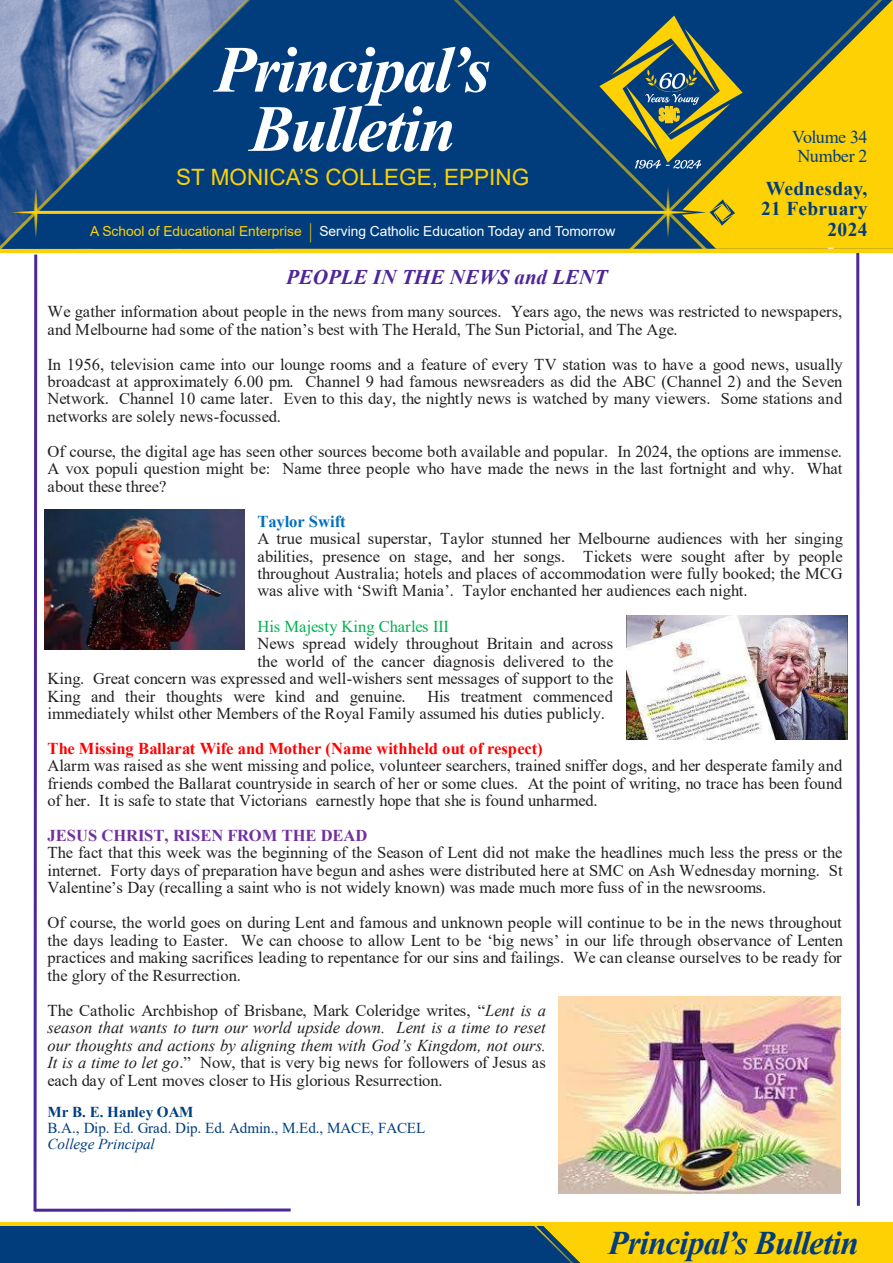
<style>
.page{position:relative;width:893px;height:1263px;background:#fff}
.page>*{position:absolute;margin:0;border:0;box-sizing:border-box;transform-origin:0 0}
.t1{font:italic 700 66px/59.2px "Times New Roman";letter-spacing:-.03em;color:#fff;text-align:center}
.t2{font:italic 700 33px "Times New Roman";letter-spacing:-.025em;color:#013d7d}
.t3{font:22.5px "Arial";color:#fed105}
.t4{font:italic 700 20.85px "Times New Roman";color:#4d269a}
.t5{font:700 19.5px/20.2px "Times New Roman";letter-spacing:.015em;color:#013d7d;text-align:right}
.t6{font:18px/18.8px "Times New Roman";letter-spacing:-.03em;color:#013d7d;text-align:center}
.t7{font:16.65px "Times New Roman";color:#231f20}
.t8{font:700 16.65px "Times New Roman";color:#0070c0}
.t9{font:16.5px/17.4px "Times New Roman";color:#231f20;text-align:justify}
.t10{font:italic 16.5px/17.4px "Times New Roman";color:#231f20;text-align:justify}
.t11{font:700 16.5px "Times New Roman";color:#f00}
.t12{font:700 16.5px "Times New Roman";letter-spacing:-.005em;color:#7030a0}
.t13{font:16.5px "Times New Roman";color:#00b050}
.t14{font:15.15px "Times New Roman";letter-spacing:-.01em;color:#003e7e}
.t15{font:italic 15.15px "Times New Roman";color:#003e7e}
.t16{font:700 15.15px "Times New Roman";letter-spacing:.005em;color:#003e7e}
.t17{font:13.8px "Arial";color:#fff}
.s1{color:#fed105}
.s2{font-size:19.95px;color:#fed105}
.s3{font-style:italic}
.s4{font-style:normal}
</style>
<div class="page">
<svg style="left:32px;top:252px;width:7px;height:960px"></svg>
<svg style="left:35px;top:1208px;width:256px;height:4px"></svg>
<img style="left:559px;top:996px;width:45px;height:197px">
<img style="left:44px;top:510px;width:200px;height:140px">
<div style="left:0;top:1223px;width:893px;height:40px;background:#fed105"></div>
<div style="left:0;top:1226px;width:893px;height:37px;background:#013d7d"></div>
<svg style="left:531px;top:1222px;width:362px;height:41px;background:#ecc60d"></svg>
<svg style="left:0;top:0;width:893px;height:249px;background:#375d71"></svg>
<svg style="left:599px;top:16px;width:144px;height:153px;background:#476761"></svg>
<img style="left:604px;top:245px;width:257px;height:961px">
<svg style="left:667px;top:186px;width:68px;height:53px;background:#9e9832"></svg>
<h1 class="t1" style="left:215px;top:38px;width:277px">Principal’s<br>Bulletin</h1>
<h3 class="t3" style="left:176px;top:161px;width:355px">ST MONICA’S COLLEGE, EPPING</h3>
<p class="t17" style="left:90px;top:221px;width:527px"><span class="s1">A School of Educational Enterprise</span> <span class="s2">|</span> Serving Catholic Education Today and Tomorrow</p>
<p class="t6" style="left:792px;top:127px;width:77px">Volume 34<br>Number 2</p>
<p class="t5" style="left:761px;top:178px;width:108px">Wednesday,<br>21 February<br>2024</p>
<p class="t4" style="left:286px;top:263px;width:322px">PEOPLE IN THE NEWS and LENT</p>
<p class="t9" style="left:48px;top:303px;width:796px">We gather information about people in the news from many sources. Years ago, the news was restricted to newspapers, and Melbourne had some of the nation’s best with The Herald, The Sun Pictorial, and The Age.</p>
<p class="t9" style="left:48px;top:355px;width:797px">In 1956, television came into our lounge rooms and a feature of every TV station was to have a good news, usually broadcast at approximately 6.00 pm. Channel 9 had famous newsreaders as did the ABC (Channel 2) and the Seven Network. Channel 10 came later. Even to this day, the nightly news is watched by many viewers. Some stations and networks are solely news-focussed.</p>
<p class="t9" style="left:48px;top:442px;width:796px">Of course, the digital age has seen other sources become both available and popular. In 2024, the options are immense.<br>A vox populi question might be: Name three people who have made the news in the last fortnight and why. What about these three?</p>
<p class="t8" style="left:257px;top:509px;width:90px">Taylor Swift</p>
<p class="t9" style="left:257px;top:529px;width:587px">A true musical superstar, Taylor stunned her Melbourne audiences with her singing abilities, presence on stage, and her songs. Tickets were sought after by people throughout Australia; hotels and places of accommodation were fully booked; the MCG was alive with ‘Swift Mania’. Taylor enchanted her audiences each night.</p>
<p class="t13" style="left:257px;top:615px;width:193px">His Majesty King Charles Ⅲ</p>
<p class="t7" style="left:257px;top:632px;width:357px">News spread widely throughout Britain and across</p>
<p class="t9" style="left:48px;top:652px;width:567px;text-indent:210px">the world of the cancer diagnosis delivered to the King. Great concern was expressed and well-wishers sent messages of support to the King and their thoughts were kind and genuine.</p>
<p class="t9" style="left:48px;top:687px;width:567px;text-indent:380px">His treatment commenced immediately whilst other Members of the Royal Family assumed his duties publicly.</p>
<p class="t11" style="left:48px;top:736px;width:497px">The Missing Ballarat Wife and Mother (Name withheld out of respect)</p>
<p class="t7" style="left:48px;top:754px;width:796px">Alarm was raised as she went missing and police, volunteer searchers, trained sniffer dogs, and her desperate family and</p>
<p class="t9" style="left:48px;top:774px;width:796px">friends combed the Ballarat countryside in search of her or some clues. At the point of writing, no trace has been found of her. It is safe to state that Victorians earnestly hope that she is found unharmed.</p>
<p class="t12" style="left:48px;top:824px;width:321px">JESUS CHRIST, RISEN FROM THE DEAD</p>
<p class="t9" style="left:48px;top:843px;width:797px">The fact that this week was the beginning of the Season of Lent did not make the headlines much less the press or the internet. Forty days of preparation have begun and ashes were distributed here at SMC on Ash Wednesday morning. St</p>
<p class="t7" style="left:48px;top:876px;width:720px">Valentine’s Day (recalling a saint who is not widely known) was made much more fuss of in the newsrooms.</p>
<p class="t9" style="left:48px;top:913px;width:797px">Of course, the world goes on during Lent and famous and unknown people will continue to be in the news throughout the days leading to Easter. We can choose to allow Lent to be ‘big news’ in our life through observance of Lenten practices and making sacrifices leading to repentance for our sins and failings. We can cleanse ourselves to be ready for the glory of the Resurrection.</p>
<p class="t7" style="left:48px;top:998px;width:500px">The Catholic Archbishop of Brisbane, Mark Coleridge writes, “<span class="s3">Lent is a</span></p>
<p class="t10" style="left:48px;top:1019px;width:500px">season that wants to turn our world upside down. Lent is a time to reset our thoughts and actions by aligning them with God’s Kingdom, not ours.<br>It is a time to let go<span class="s4">.” Now, that is very big news for followers of Jesus as each day of Lent moves closer to His glorious Resurrection.</span></p>
<p class="t16" style="left:48px;top:1101px;width:147px">Mr B. E. Hanley OAM</p>
<p class="t14" style="left:48px;top:1117px;width:379px">B.A., Dip. Ed. Grad. Dip. Ed. Admin., M.Ed., MACE, FACEL</p>
<p class="t15" style="left:48px;top:1133px;width:109px">College Principal</p>
<h2 class="t2" style="left:608px;top:1219px;width:252px">Principal’s Bulletin</h2>
</div>
